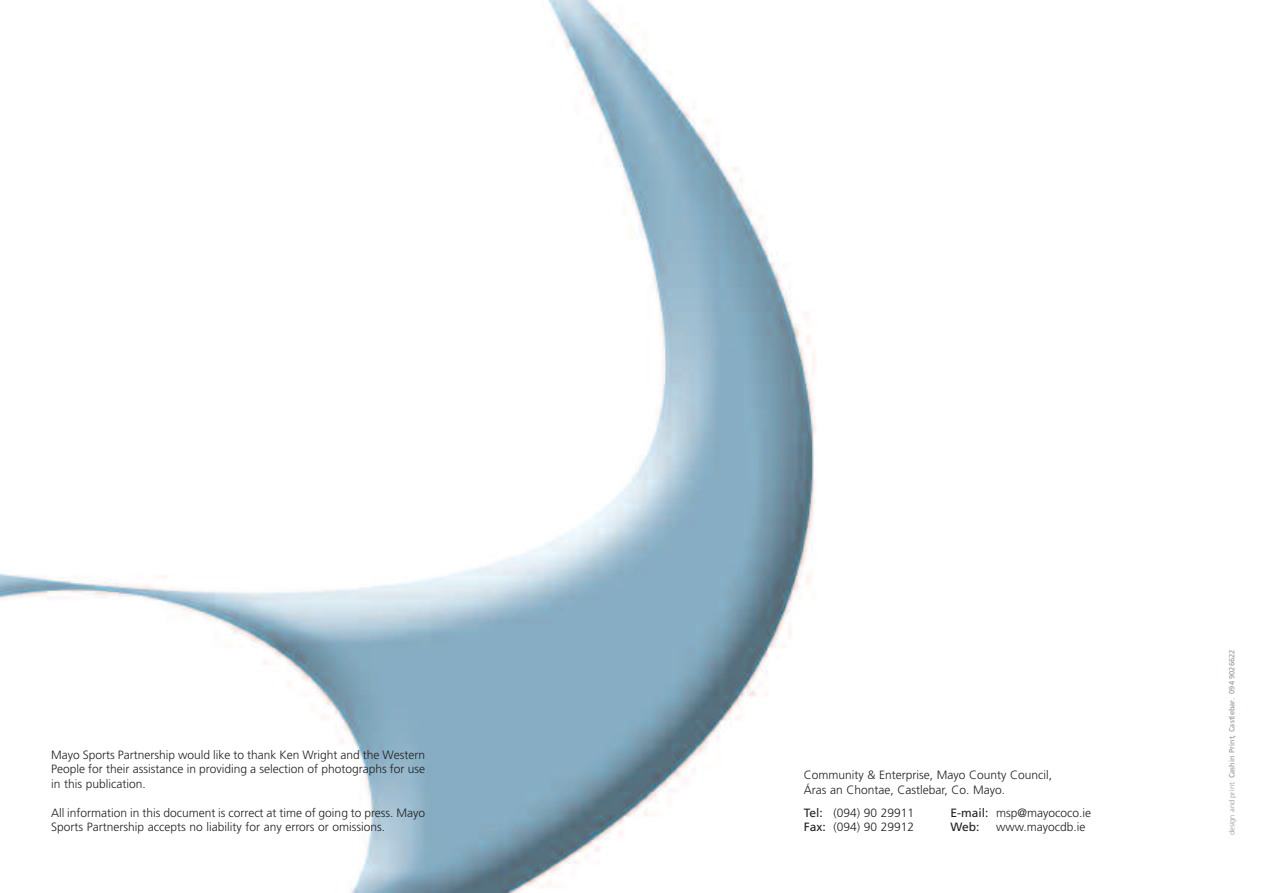
<style>
.page{position:relative;width:1263px;height:893px;background:#fff}
.page>*{position:absolute;margin:0;border:0;box-sizing:border-box;transform-origin:0 0}
.t1{font:300 12px/14.4px "Frutiger";color:#231f20}
.t2{font:12px "Frutiger";color:#231f20}
.t3{font:7.5px "Frutiger";color:#939598}
.s1{font-weight:400}
.s2{font-weight:300}
</style>
<div class="page">
<img style="left:0;top:0;width:816px;height:893px">
<p class="t1" style="left:51px;top:748px;width:376px;text-align:justify">Mayo Sports Partnership would like to thank Ken Wright and the Western People for their assistance in providing a selection of photographs for use in this publication.</p>
<p class="t1" style="left:51px;top:806px;width:376px">All information in this document is correct at time of going to press. Mayo<br>Sports Partnership accepts no liability for any errors or omissions.</p>
<p class="t1" style="left:804px;top:769px;width:250px">Community &amp; Enterprise, Mayo County Council,<br>Áras an Chontae, Castlebar, Co. Mayo.</p>
<p class="t1" style="left:804px;top:806px;width:112px"><span class="s1">Tel:</span> (094) 90 29911</p>
<p class="t1" style="left:950px;top:806px;width:142px"><span class="s1">E-mail:</span> msp@mayococo.ie</p>
<p class="t1" style="left:804px;top:820px;width:112px"><span class="s1">Fax:</span> (094) 90 29912</p>
<p class="t2" style="left:950px;top:822px;width:30px">Web:</p>
<p class="t1" style="left:996px;top:820px;width:91px">www.mayocdb.ie</p>
<p class="t3" style="left:1229px;top:835px;width:187px;rotate:-90deg"><span class="s2">design and print:</span> Cashin Print, Castlebar. 094 9026622</p>
</div>
